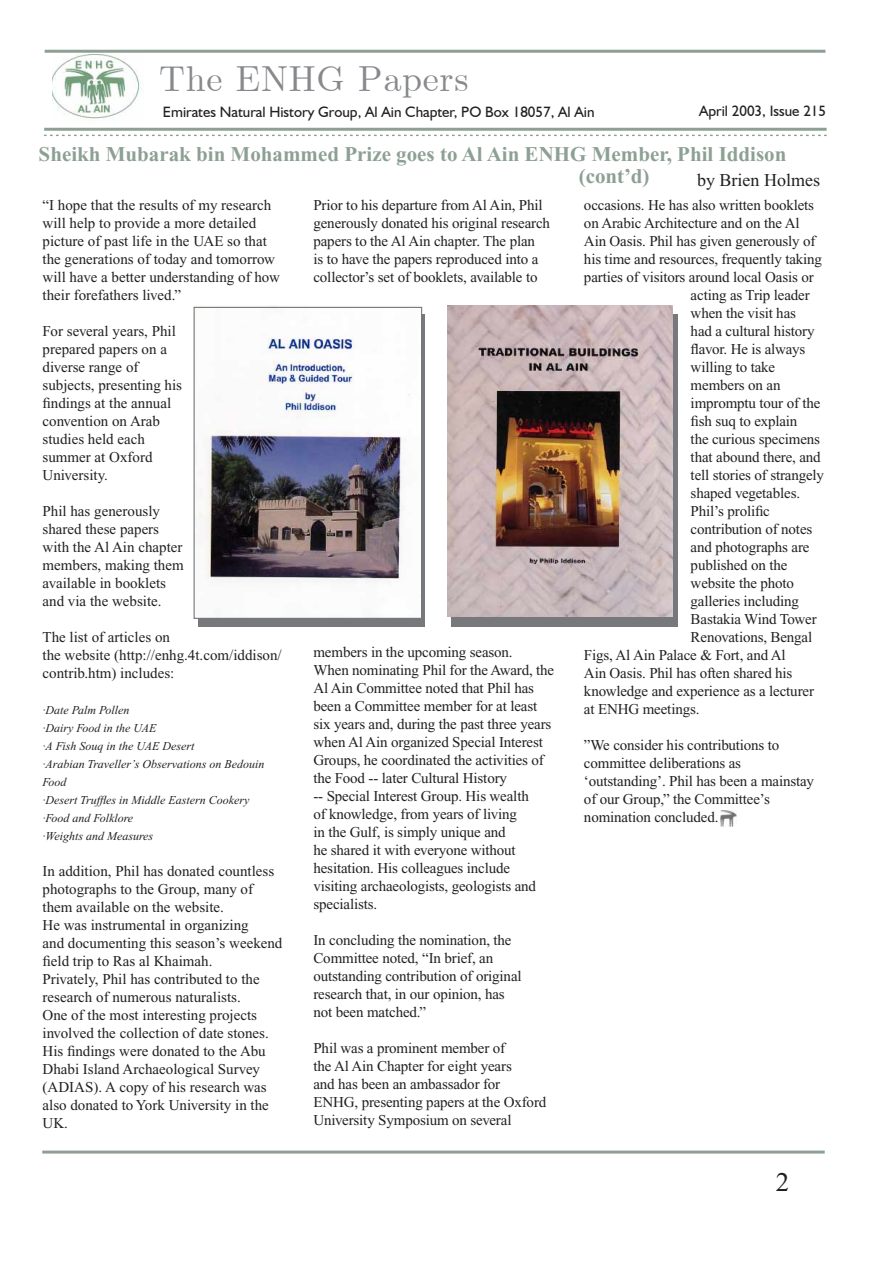
<style>
.page{position:relative;width:893px;height:1263px;background:#fff}
.page>*{position:absolute;margin:0;border:0;box-sizing:border-box;transform-origin:0 0}
.t1{font:36px "Euclid";letter-spacing:.02em;color:#87898c}
.t2{font:27px "Times New Roman";color:#231f20}
.t3{font:700 21px/22.5px "Times New Roman";color:#8da094}
.t4{font:18px "Times New Roman";color:#231f20}
.t5{font:15px/18px "Times New Roman";letter-spacing:-.01em;color:#231f20}
.t6{font:15px "Humanist 521 BT";color:#231f20}
.t7{font:italic 12px/18px "Times New Roman";color:#231f20}
</style>
<div class="page">
<svg style="left:45px;top:135px;width:782px;height:1px"></svg>
<hr style="left:45px;top:50px;width:780px;height:3px;background:#8da094">
<hr style="left:44px;top:128px;width:783px;height:3px;background:#8da094">
<img style="left:53px;top:54px;width:88px;height:66px">
<hr style="left:42px;top:1150px;width:783px;height:3px;background:#8da094">
<img style="left:720px;top:810px;width:17px;height:16px">
<div style="left:199px;top:314px;width:226px;height:312px;background:#76787b"></div>
<div style="left:451px;top:314px;width:227px;height:312px;background:#76787b"></div>
<img style="left:195px;top:306px;width:225px;height:311px">
<img style="left:447px;top:305px;width:225px;height:312px">
<div style="left:194px;top:307px;width:228px;height:312px;border:1px solid #76787b"></div>
<p class="t1" style="left:159px;top:57px;width:311px">The ENHG Papers</p>
<p class="t6" style="left:163px;top:102px;width:433px">Emirates Natural History Group, Al Ain Chapter, PO Box 18057, Al Ain</p>
<p class="t6" style="left:699px;top:102px;width:129px">April 2003, Issue 215</p>
<p class="t3" style="left:579px;top:142px;width:209px;text-indent:-540px">Sheikh Mubarak bin Mohammed Prize goes to Al Ain ENHG Member, Phil Iddison (cont’d)</p>
<p class="t4" style="left:697px;top:169px;width:124px">by Brien Holmes</p>
<p class="t5" style="left:584px;top:196px;width:232px">occasions. He has also written booklets</p>
<p class="t5" style="left:584px;top:214px;width:217px">on Arabic Architecture and on the Al</p>
<p class="t5" style="left:584px;top:232px;width:233px">Ain Oasis. Phil has given generously of</p>
<p class="t5" style="left:584px;top:250px;width:240px">his time and resources, frequently taking</p>
<p class="t5" style="left:584px;top:268px;width:231px">parties of visitors around local Oasis or</p>
<p class="t5" style="left:691px;top:286px;width:121px">acting as Trip leader</p>
<p class="t5" style="left:691px;top:304px;width:107px">when the visit has</p>
<p class="t5" style="left:691px;top:322px;width:125px">had a cultural history</p>
<p class="t5" style="left:691px;top:340px;width:116px">flavor. He is always</p>
<p class="t5" style="left:691px;top:358px;width:86px">willing to take</p>
<p class="t5" style="left:691px;top:376px;width:91px">members on an</p>
<p class="t5" style="left:691px;top:394px;width:131px">impromptu tour of the</p>
<p class="t5" style="left:691px;top:412px;width:108px">fish suq to explain</p>
<p class="t5" style="left:691px;top:430px;width:131px">the curious specimens</p>
<p class="t5" style="left:691px;top:448px;width:132px">that abound there, and</p>
<p class="t5" style="left:691px;top:466px;width:135px">tell stories of strangely</p>
<p class="t5" style="left:691px;top:484px;width:111px">shaped vegetables.</p>
<p class="t5" style="left:691px;top:502px;width:81px">Phil’s prolific</p>
<p class="t5" style="left:691px;top:520px;width:123px">contribution of notes</p>
<p class="t5" style="left:691px;top:538px;width:120px">and photographs are</p>
<p class="t5" style="left:691px;top:556px;width:98px">published on the</p>
<p class="t5" style="left:691px;top:574px;width:105px">website the photo</p>
<p class="t5" style="left:691px;top:592px;width:110px">galleries including</p>
<p class="t5" style="left:691px;top:610px;width:128px">Bastakia Wind Tower</p>
<p class="t5" style="left:691px;top:628px;width:123px">Renovations, Bengal</p>
<p class="t5" style="left:584px;top:646px;width:203px">Figs, Al Ain Palace &amp; Fort, and Al</p>
<p class="t5" style="left:584px;top:664px;width:210px">Ain Oasis. Phil has often shared his</p>
<p class="t5" style="left:584px;top:682px;width:232px">knowledge and experience as a lecturer</p>
<p class="t5" style="left:584px;top:700px;width:117px">at ENHG meetings.</p>
<p class="t5" style="left:584px;top:736px;width:232px">”We consider his contributions to committee deliberations as ‘outstanding’. Phil has been a mainstay of our Group,” the Committee’s nomination concluded.</p>
<p class="t5" style="left:43px;top:196px;width:239px">“I hope that the results of my research will help to provide a more detailed picture of past life in the UAE so that the generations of today and tomorrow will have a better understanding of how their forefathers lived.”</p>
<p class="t5" style="left:43px;top:322px;width:141px">For several years, Phil prepared papers on a diverse range of subjects, presenting his findings at the annual convention on Arab studies held each summer at Oxford<br>University.</p>
<p class="t5" style="left:43px;top:502px;width:143px">Phil has generously shared these papers with the Al Ain chapter members, making them available in booklets and via the website.</p>
<p class="t5" style="left:43px;top:628px;width:241px">The list of articles on<br>the website (http://enhg.4t.com/iddison/ contrib.htm) includes:</p>
<p class="t7" style="left:43px;top:701px;width:223px">·Date Palm Pollen<br>·Dairy Food in the UAE<br>·A Fish Souq in the UAE Desert<br>·Arabian Traveller’s Observations on Bedouin<br>Food<br>·Desert Truffles in Middle Eastern Cookery ·Food and Folklore<br>·Weights and Measures</p>
<p class="t5" style="left:43px;top:862px;width:241px">In addition, Phil has donated countless photographs to the Group, many of them available on the website.<br>He was instrumental in organizing<br>and documenting this season’s weekend field trip to Ras al Khaimah.<br>Privately, Phil has contributed to the research of numerous naturalists.<br>One of the most interesting projects involved the collection of date stones.<br>His findings were donated to the Abu Dhabi Island Archaeological Survey (ADIAS). A copy of his research was also donated to York University in the UK.</p>
<p class="t5" style="left:313px;top:196px;width:238px">Prior to his departure from Al Ain, Phil generously donated his original research papers to the Al Ain chapter. The plan<br>is to have the papers reproduced into a collector’s set of booklets, available to</p>
<p class="t5" style="left:313px;top:643px;width:242px">members in the upcoming season.<br>When nominating Phil for the Award, the Al Ain Committee noted that Phil has been a Committee member for at least six years and, during the past three years when Al Ain organized Special Interest Groups, he coordinated the activities of the Food -- later Cultural History<br>-- Special Interest Group. His wealth<br>of knowledge, from years of living<br>in the Gulf, is simply unique and<br>he shared it with everyone without hesitation. His colleagues include visiting archaeologists, geologists and specialists.</p>
<p class="t5" style="left:313px;top:931px;width:210px">In concluding the nomination, the<br>Committee noted, “In brief, an outstanding contribution of original research that, in our opinion, has not been matched.”</p>
<p class="t5" style="left:313px;top:1039px;width:234px">Phil was a prominent member of<br>the Al Ain Chapter for eight years<br>and has been an ambassador for<br>ENHG, presenting papers at the Oxford<br>University Symposium on several</p>
<p class="t2" style="left:776px;top:1166px;width:15px">2</p>
</div>
